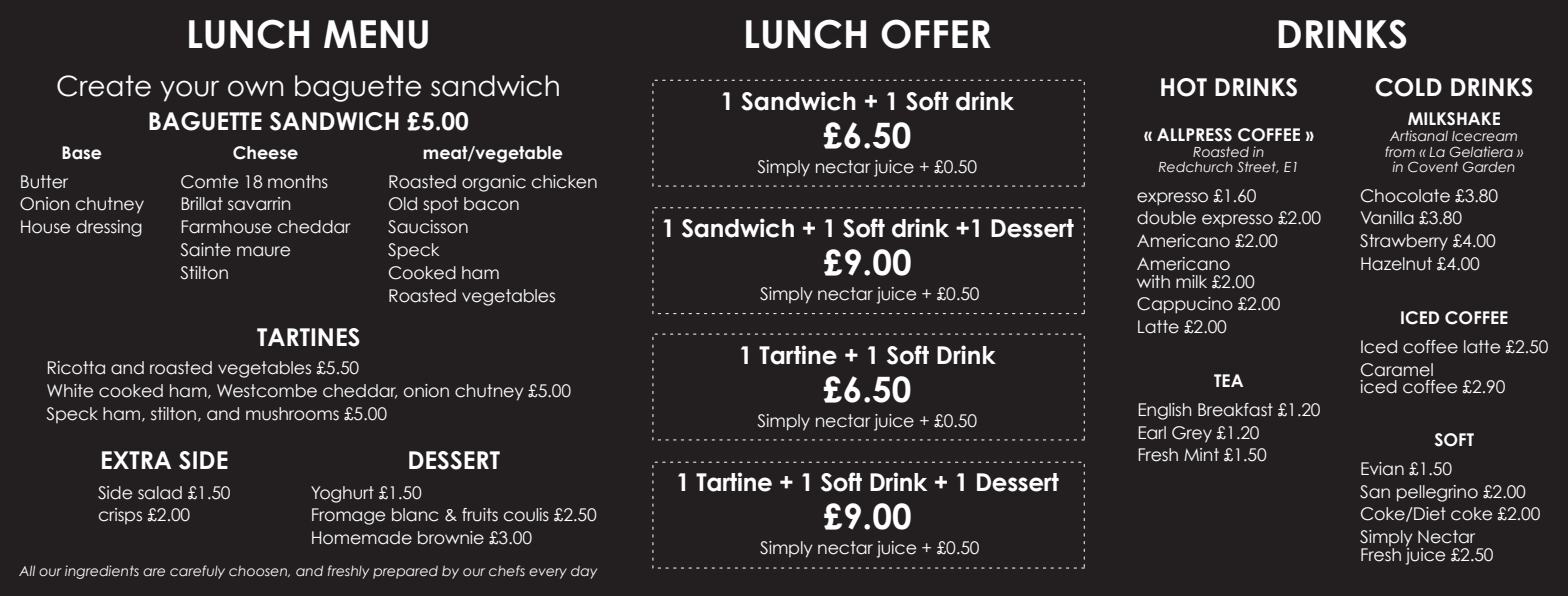
<style>
.page{position:relative;width:1568px;height:596px;background:#fff}
.page>*{position:absolute;margin:0;border:0;box-sizing:border-box;transform-origin:0 0}
.t1{font:700 38.5px "Century Gothic";color:#fff}
.t2{font:700 35px "Century Gothic";color:#fff}
.t3{font:28px "Century Gothic";color:#fff}
.t4{font:700 24.5px "Century Gothic";color:#fff}
.t5{font:17.5px/22.8px "Century Gothic";letter-spacing:-.01em;color:#fff}
.t6{font:700 17.5px "Century Gothic";color:#fff}
.t7{font:italic 14px/15.7px "Century Gothic";color:#fff;text-align:center}
</style>
<div class="page">
<div style="left:0;top:0;width:1568px;height:595px;background:#231f20"></div>
<h1 class="t1" style="left:186px;top:10px;width:246px">LUNCH MENU</h1>
<h1 class="t1" style="left:743px;top:10px;width:250px">LUNCH OFFER</h1>
<h1 class="t1" style="left:1275px;top:10px;width:134px">DRINKS</h1>
<h3 class="t3" style="left:56px;top:69px;width:506px">Create your own baguette sandwich</h3>
<h3 class="t4" style="left:148px;top:106px;width:322px">BAGUETTE SANDWICH £5.00</h3>
<h3 class="t4" style="left:1159px;top:71px;width:140px">HOT DRINKS</h3>
<p class="t6" style="left:1144px;top:123px;width:171px">« ALLPRESS COFFEE »</p>
<p class="t7" style="left:1158px;top:143px;width:142px">Roasted in<br>Redchurch Street, E1</p>
<h3 class="t4" style="left:1374px;top:71px;width:160px">COLD DRINKS</h3>
<p class="t6" style="left:1407px;top:108px;width:95px">MILKSHAKE</p>
<p class="t7" style="left:1385px;top:128px;width:140px">Artisanal Icecream from « La Gelatiera » in Covent Garden</p>
<p class="t5" style="left:1360px;top:184px;width:139px">Chocolate £3.80<br>Vanilla £3.80<br>Strawberry £4.00<br>Hazelnut £4.00</p>
<h3 class="t4" style="left:720px;top:85px;width:295px">1 Sandwich + 1 Soft drink</h3>
<h2 class="t2" style="left:823px;top:113px;width:90px">£6.50</h2>
<p class="t5" style="left:757px;top:155px;width:221px">Simply nectar juice + £0.50</p>
<p class="t6" style="left:423px;top:141px;width:141px">meat/vegetable</p>
<p class="t5" style="left:388px;top:170px;width:211px">Roasted organic chicken<br>Old spot bacon<br>Saucisson<br>Speck<br>Cooked ham<br>Roasted vegetables</p>
<p class="t6" style="left:233px;top:141px;width:67px">Cheese</p>
<p class="t5" style="left:180px;top:169px;width:172px">Comte 18 months<br>Brillat savarrin<br>Farmhouse cheddar<br>Sainte maure<br>Stilton</p>
<p class="t6" style="left:62px;top:141px;width:42px">Base</p>
<p class="t5" style="left:20px;top:170px;width:126px">Butter<br>Onion chutney<br>House dressing</p>
<p class="t5" style="left:1137px;top:184px;width:186px">expresso £1.60<br>double expresso £2.00<br>Americano £2.00<br>Americano</p>
<p class="t5" style="left:1137px;top:269px;width:145px">with milk £2.00<br>Cappucino £2.00<br>Latte £2.00</p>
<h3 class="t4" style="left:661px;top:212px;width:414px">1 Sandwich + 1 Soft drink +1 Dessert</h3>
<h2 class="t2" style="left:823px;top:240px;width:90px">£9.00</h2>
<p class="t5" style="left:760px;top:282px;width:221px">Simply nectar juice + £0.50</p>
<p class="t6" style="left:1400px;top:306px;width:110px">ICED COFFEE</p>
<p class="t5" style="left:1360px;top:334px;width:190px">Iced coffee latte £2.50<br>Caramel</p>
<p class="t5" style="left:1360px;top:375px;width:147px">iced coffee £2.90</p>
<h3 class="t4" style="left:257px;top:321px;width:105px">TARTINES</h3>
<p class="t5" style="left:47px;top:356px;width:526px">Ricotta and roasted vegetables £5.50<br>White cooked ham, Westcombe cheddar, onion chutney £5.00<br>Speck ham, stilton, and mushrooms £5.00</p>
<h3 class="t4" style="left:739px;top:339px;width:258px">1 Tartine + 1 Soft Drink</h3>
<h2 class="t2" style="left:823px;top:367px;width:90px">£6.50</h2>
<p class="t5" style="left:757px;top:408px;width:221px">Simply nectar juice + £0.50</p>
<p class="t6" style="left:1214px;top:369px;width:31px">TEA</p>
<p class="t5" style="left:1137px;top:397px;width:185px">English Breakfast £1.20<br>Earl Grey £1.20<br>Fresh Mint £1.50</p>
<p class="t6" style="left:1434px;top:429px;width:41px">SOFT</p>
<p class="t5" style="left:1360px;top:456px;width:182px">Evian £1.50<br>San pellegrino £2.00<br>Coke/Diet coke £2.00<br>Simply Nectar</p>
<p class="t5" style="left:1360px;top:542px;width:135px">Fresh juice £2.50</p>
<h3 class="t4" style="left:100px;top:444px;width:130px">EXTRA SIDE</h3>
<p class="t5" style="left:98px;top:480px;width:134px">Side salad £1.50 crisps £2.00</p>
<h3 class="t4" style="left:407px;top:444px;width:94px">DESSERT</h3>
<p class="t5" style="left:311px;top:480px;width:288px">Yoghurt £1.50<br>Fromage blanc &amp; fruits coulis £2.50<br>Homemade brownie £3.00</p>
<h3 class="t4" style="left:676px;top:466px;width:384px">1 Tartine + 1 Soft Drink + 1 Dessert</h3>
<h2 class="t2" style="left:823px;top:494px;width:90px">£9.00</h2>
<p class="t5" style="left:760px;top:535px;width:221px">Simply nectar juice + £0.50</p>
<p class="t7" style="left:20px;top:562px;width:579px">All our ingredients are carefuly choosen, and freshly prepared by our chefs every day</p>
</div>
